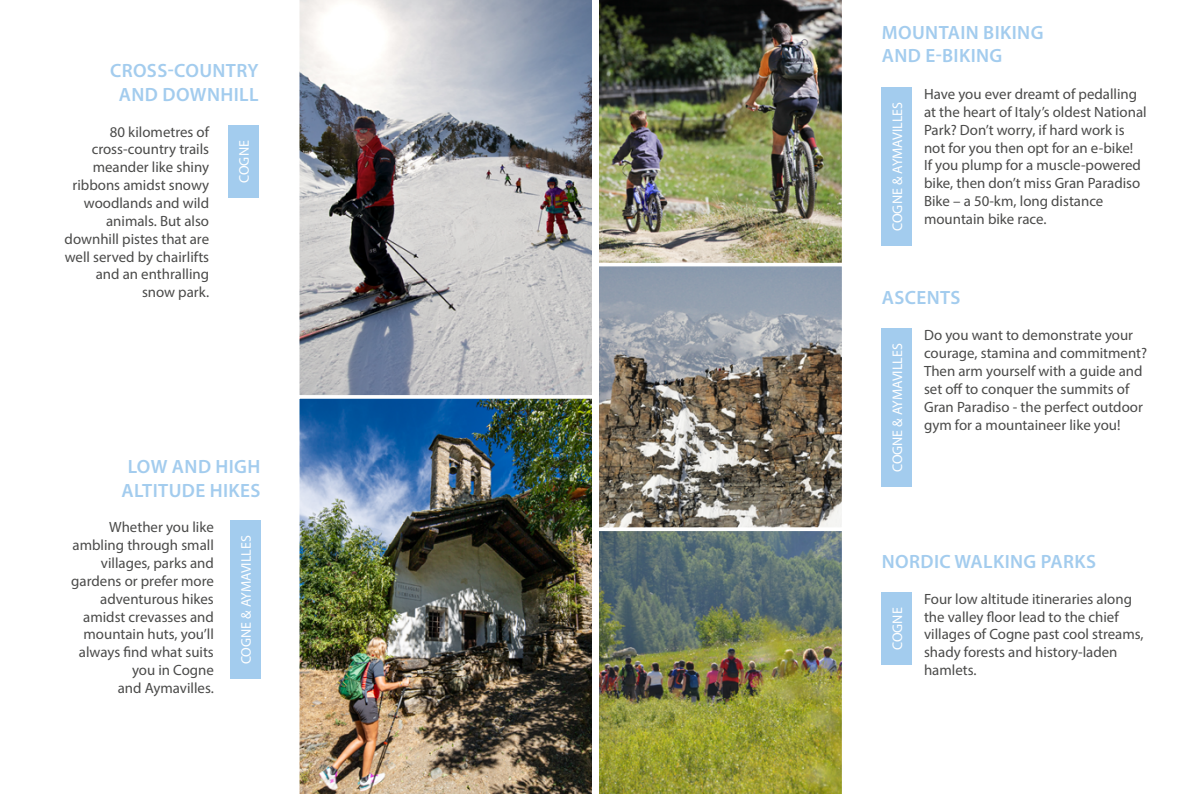
<style>
.page{position:relative;width:1191px;height:794px;background:#fff}
.page>*{position:absolute;margin:0;border:0;box-sizing:border-box;transform-origin:0 0}
.t1{font:600 19.25px/23.1px "Myriad Pro";letter-spacing:.02em;color:#a3ccee;text-align:center}
.t2{font:14.88px/17.8px "Myriad Pro";color:#4a4a49}
.t3{font:14px "Myriad Pro";color:#fff}
</style>
<div class="page">
<svg style="left:299px;top:0;width:293px;height:395px;background:#a8a9af"></svg>
<img style="left:299px;top:398px;width:293px;height:396px">
<div style="left:228px;top:125px;width:31px;height:73px;background:#a3ccee"></div>
<div style="left:230px;top:520px;width:31px;height:159px;background:#a3ccee"></div>
<img style="left:600px;top:268px;width:240px;height:258px">
<img style="left:599px;top:0;width:243px;height:263px">
<div style="left:595px;top:263px;width:250px;height:268px;border:4px solid #fff"></div>
<img style="left:595px;top:527px;width:250px;height:267px">
<div style="left:881px;top:87px;width:31px;height:159px;background:#a3ccee"></div>
<div style="left:881px;top:328px;width:31px;height:159px;background:#a3ccee"></div>
<div style="left:881px;top:592px;width:31px;height:73px;background:#a3ccee"></div>
<p class="t1" style="left:110px;top:59px;width:150px">CROSS-COUNTRY<br>AND DOWNHILL</p>
<p class="t2" style="left:65px;top:122px;width:146px;text-align:right">80 kilometres of cross-country trails meander like shiny ribbons amidst snowy woodlands and wild animals. But also downhill pistes that are well served by chairlifts and an enthralling snow park.</p>
<p class="t3" style="left:235px;top:183px;width:44px;rotate:-90deg">COGNE</p>
<p class="t1" style="left:122px;top:455px;width:140px">LOW AND HIGH<br>ALTITUDE HIKES</p>
<p class="t2" style="left:71px;top:518px;width:144px;text-align:right">Whether you like ambling through small villages, parks and gardens or prefer more adventurous hikes amidst crevasses and mountain huts, you’ll always find what suits you in Cogne<br>and Aymavilles.</p>
<p class="t3" style="left:237px;top:664px;width:131px;rotate:-90deg">COGNE &amp; AYMAVILLES</p>
<p class="t1" style="left:881px;top:21px;width:163px;text-align:left">MOUNTAIN BIKING<br>AND E-BIKING</p>
<p class="t3" style="left:888px;top:231px;width:131px;rotate:-90deg">COGNE &amp; AYMAVILLES</p>
<p class="t2" style="left:924px;top:85px;width:224px">Have you ever dreamt of pedalling at the heart of Italy’s oldest National<br>Park? Don’t worry, if hard work is not for you then opt for an e-bike!<br>If you plump for a muscle-powered bike, then don’t miss Gran Paradiso<br>Bike – a 50-km, long distance mountain bike race.</p>
<p class="t1" style="left:881px;top:286px;width:80px">ASCENTS</p>
<p class="t3" style="left:888px;top:472px;width:131px;rotate:-90deg">COGNE &amp; AYMAVILLES</p>
<p class="t2" style="left:924px;top:326px;width:225px">Do you want to demonstrate your courage, stamina and commitment?<br>Then arm yourself with a guide and set off to conquer the summits of<br>Gran Paradiso - the perfect outdoor gym for a mountaineer like you!</p>
<p class="t1" style="left:881px;top:549px;width:216px">NORDIC WALKING PARKS</p>
<p class="t2" style="left:924px;top:589px;width:221px">Four low altitude itineraries along the valley floor lead to the chief villages of Cogne past cool streams, shady forests and history-laden hamlets.</p>
<p class="t3" style="left:888px;top:650px;width:44px;rotate:-90deg">COGNE</p>
</div>
